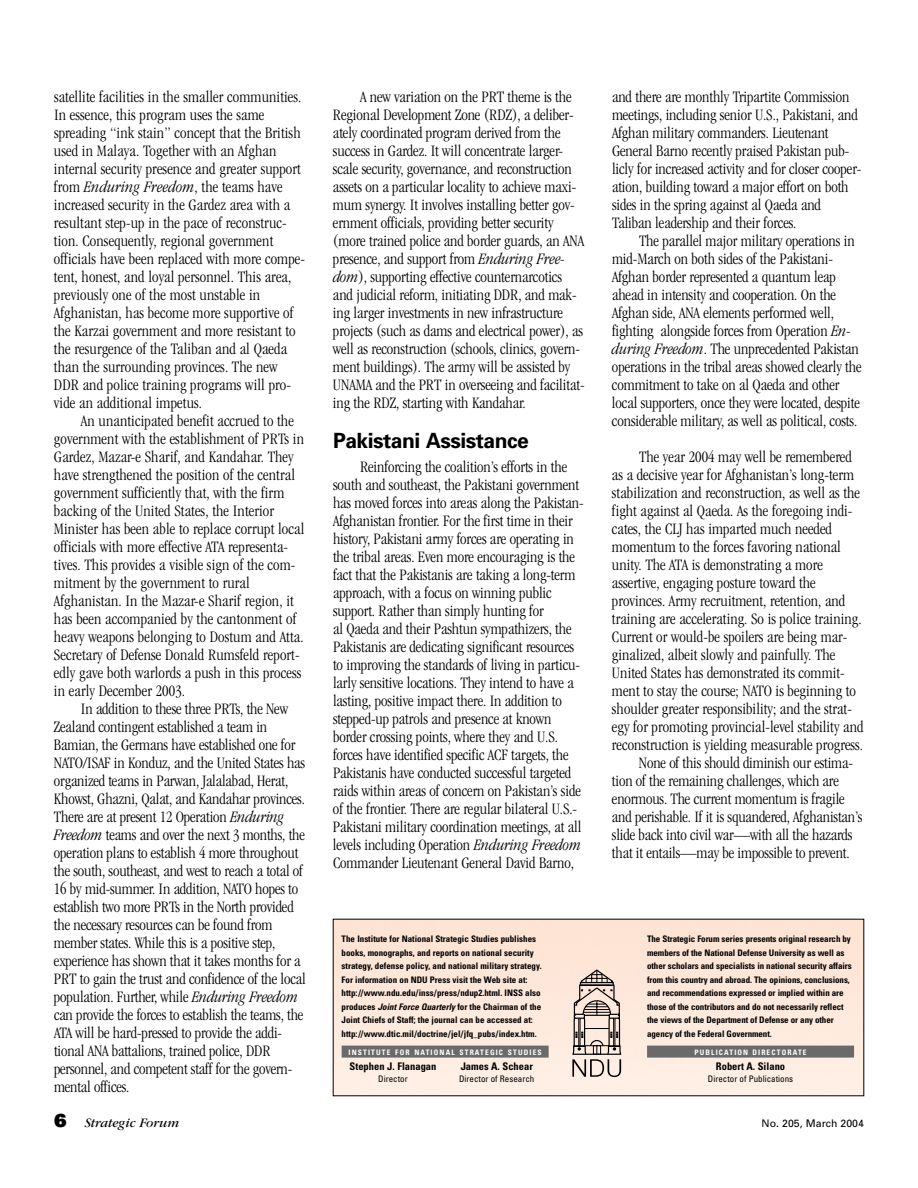
<style>
.page{position:relative;width:918px;height:1188px;background:#fff}
.page>*{position:absolute;margin:0;border:0;box-sizing:border-box;transform-origin:0 0}
.t1{font:700 21px "Univers";letter-spacing:-.02em;color:#000}
.t2{font:300 condensed 16.5px/18px "Garamond";letter-spacing:-.005em;color:#000}
.t3{font:italic 13.5px "Garamond";color:#000}
.t4{font:700 condensed 10.5px "Univers";color:#000}
.t5{font:10.5px "Univers";color:#000}
.t6{font:700 condensed 9px/13.5px "Univers";letter-spacing:-.01em;color:#000}
.t7{font:condensed 9px "Univers";color:#000}
.t8{font:700 condensed 7.5px "Univers";letter-spacing:.15em;color:#fff}
.s1{font-style:italic}
.s2{font-family:"Univers";font-weight:900;font-style:normal;font-size:18px}
</style>
<div class="page">
<svg style="left:572px;top:969px;width:49px;height:108px;background:#bcada4"></svg>
<div style="left:647px;top:1046px;width:207px;height:12px;background:#6a6a6a"></div>
<div style="left:342px;top:1046px;width:207px;height:12px;background:#6a6a6a"></div>
<p class="t2" style="left:54px;top:89px;width:253px">satellite facilities in the smaller communities.<br>In essence, this program uses the same spreading “ink stain” concept that the British used in Malaya. Together with an Afghan internal security presence and greater support from <span class="s1">Enduring Freedom</span>, the teams have increased security in the Gardez area with a resultant step-up in the pace of reconstruc&shy;tion. Consequently, regional government officials have been replaced with more compe&shy;tent, honest, and loyal personnel. This area, previously one of the most unstable in Afghanistan, has become more supportive of the Karzai government and more resistant to the resurgence of the Taliban and al Qaeda than the surrounding provinces. The new DDR and police training programs will pro&shy;vide an additional impetus.</p>
<p class="t2" style="left:54px;top:413px;width:252px;text-indent:27px">An unanticipated benefit accrued to the government with the establishment of PRTs in Gardez, Mazar-e Sharif, and Kandahar. They have strengthened the position of the central government sufficiently that, with the firm backing of the United States, the Interior Minister has been able to replace corrupt local officials with more effective ATA representa&shy;tives. This provides a visible sign of the com&shy;mitment by the government to rural Afghanistan. In the Mazar-e Sharif region, it has been accompanied by the cantonment of heavy weapons belonging to Dostum and Atta.<br>Secretary of Defense Donald Rumsfeld report&shy;edly gave both warlords a push in this process in early December 2003.</p>
<p class="t2" style="left:54px;top:701px;width:253px;text-indent:27px">In addition to these three PRTs, the New Zealand contingent established a team in Bamian, the Germans have established one for NATO/ISAF in Konduz, and the United States has organized teams in Parwan, Jalalabad, Herat, Khowst, Ghazni, Qalat, and Kandahar provinces.<br>There are at present 12 Operation <span class="s1">Enduring Freedom</span> teams and over the next 3 months, the operation plans to establish 4 more throughout the south, southeast, and west to reach a total of 16 by mid-summer. In addition, NATO hopes to establish two more PRTs in the North provided the necessary resources can be found from member states. While this is a positive step, experience has shown that it takes months for a PRT to gain the trust and confidence of the local population. Further, while <span class="s1">Enduring Freedom </span>can provide the forces to establish the teams, the ATA will be hard-pressed to provide the addi&shy;tional ANA battalions, trained police, DDR personnel, and competent staff for the govern&shy;mental offices.</p>
<p class="t2" style="left:333px;top:89px;width:253px;text-indent:27px">A new variation on the PRT theme is the Regional Development Zone (RDZ), a deliber&shy;ately coordinated program derived from the success in Gardez. It will concentrate larger&shy;scale security, governance, and reconstruction assets on a particular locality to achieve maxi&shy;mum synergy. It involves installing better gov&shy;ernment officials, providing better security (more trained police and border guards, an ANA presence, and support from <span class="s1">Enduring Free&shy;dom</span>), supporting effective counternarcotics and judicial reform, initiating DDR, and mak&shy;ing larger investments in new infrastructure projects (such as dams and electrical power), as well as reconstruction (schools, clinics, govern&shy;ment buildings). The army will be assisted by UNAMA and the PRT in overseeing and facilitat&shy;ing the RDZ, starting with Kandahar.</p>
<p class="t1" style="left:333px;top:433px;width:197px">Pakistani Assistance</p>
<p class="t2" style="left:333px;top:459px;width:252px;text-indent:27px">Reinforcing the coalition’s efforts in the south and southeast, the Pakistani government has moved forces into areas along the Pakistan-Afghanistan frontier. For the first time in their history, Pakistani army forces are operating in the tribal areas. Even more encouraging is the fact that the Pakistanis are taking a long-term approach, with a focus on winning public support. Rather than simply hunting for<br>al Qaeda and their Pashtun sympathizers, the Pakistanis are dedicating significant resources to improving the standards of living in particu&shy;larly sensitive locations. They intend to have a lasting, positive impact there. In addition to stepped-up patrols and presence at known border crossing points, where they and U.S. forces have identified specific ACF targets, the Pakistanis have conducted successful targeted raids within areas of concern on Pakistan’s side of the frontier. There are regular bilateral U.S.- Pakistani military coordination meetings, at all levels including Operation <span class="s1">Enduring Freedom </span>Commander Lieutenant General David Barno,</p>
<p class="t6" style="left:342px;top:933px;width:202px">The Institute for National Strategic Studies publishes books, monographs, and reports on national security strategy, defense policy, and national military strategy.<br>For information on NDU Press visit the Web site at: http://www.ndu.edu/inss/press/ndup2.html. INSS also produces <span class="s1">Joint Force Quarterly</span> for the Chairman of the Joint Chiefs of Staff; the journal can be accessed at: http://www.dtic.mil/doctrine/jel/jfq_pubs/index.htm.</p>
<p class="t8" style="left:349px;top:1049px;width:195px">INSTITUTE FOR NATIONAL STRATEGIC STUDIES</p>
<p class="t4" style="left:350px;top:1062px;width:88px">Stephen J. Flanagan</p>
<p class="t4" style="left:461px;top:1062px;width:74px">James A. Schear</p>
<p class="t7" style="left:378px;top:1075px;width:31px">Director</p>
<p class="t7" style="left:459px;top:1075px;width:77px">Director of Research</p>
<p class="t2" style="left:612px;top:89px;width:251px">and there are monthly Tripartite Commission meetings, including senior U.S., Pakistani, and Afghan military commanders. Lieutenant General Barno recently praised Pakistan pub&shy;licly for increased activity and for closer cooper&shy;ation, building toward a major effort on both sides in the spring against al Qaeda and Taliban leadership and their forces.</p>
<p class="t2" style="left:612px;top:233px;width:251px;text-indent:27px">The parallel major military operations in mid-March on both sides of the Pakistani-Afghan border represented a quantum leap ahead in intensity and cooperation. On the Afghan side, ANA elements performed well, fighting alongside forces from Operation <span class="s1">En&shy;during Freedom</span>. The unprecedented Pakistan operations in the tribal areas showed clearly the commitment to take on al Qaeda and other local supporters, once they were located, despite considerable military, as well as political, costs.</p>
<p class="t2" style="left:639px;top:449px;width:214px">The year 2004 may well be remembered</p>
<p class="t2" style="left:612px;top:467px;width:244px">as a decisive year for Afghanistan’s long-term</p>
<p class="t2" style="left:612px;top:485px;width:250px">stabilization and reconstruction, as well as the</p>
<p class="t2" style="left:612px;top:503px;width:242px">fight against al Qaeda. As the foregoing indi-</p>
<p class="t2" style="left:612px;top:521px;width:222px">cates, the CLJ has imparted much needed</p>
<p class="t2" style="left:612px;top:539px;width:230px">momentum to the forces favoring national</p>
<p class="t2" style="left:612px;top:557px;width:212px">unity. The ATA is demonstrating a more</p>
<p class="t2" style="left:612px;top:575px;width:205px">assertive, engaging posture toward the</p>
<p class="t2" style="left:612px;top:593px;width:235px">provinces. Army recruitment, retention, and</p>
<p class="t2" style="left:612px;top:611px;width:251px">training are accelerating. So is police training.</p>
<p class="t2" style="left:612px;top:629px;width:237px">Current or would-be spoilers are being mar-</p>
<p class="t2" style="left:612px;top:647px;width:225px">ginalized, albeit slowly and painfully. The</p>
<p class="t2" style="left:612px;top:665px;width:234px">United States has demonstrated its commit-</p>
<p class="t2" style="left:612px;top:683px;width:245px">ment to stay the course; NATO is beginning to</p>
<p class="t2" style="left:612px;top:701px;width:241px">shoulder greater responsibility; and the strat-</p>
<p class="t2" style="left:612px;top:719px;width:253px">egy for promoting provincial-level stability and</p>
<p class="t2" style="left:612px;top:737px;width:253px">reconstruction is yielding measurable progress.</p>
<p class="t2" style="left:639px;top:755px;width:215px">None of this should diminish our estima-</p>
<p class="t2" style="left:612px;top:773px;width:228px">tion of the remaining challenges, which are</p>
<p class="t2" style="left:612px;top:791px;width:234px">enormous. The current momentum is fragile</p>
<p class="t2" style="left:612px;top:809px;width:252px">and perishable. If it is squandered, Afghanistan’s</p>
<p class="t2" style="left:612px;top:827px;width:242px">slide back into civil war—with all the hazards</p>
<p class="t2" style="left:612px;top:845px;width:239px">that it entails—may be impossible to prevent.</p>
<p class="t6" style="left:647px;top:933px;width:206px">The Strategic Forum series presents original research by members of the National Defense University as well as other scholars and specialists in national security affairs from this country and abroad. The opinions, conclusions, and recommendations expressed or implied within are those of the contributors and do not necessarily reflect the views of the Department of Defense or any other agency of the Federal Government.</p>
<p class="t8" style="left:695px;top:1049px;width:114px">PUBLICATION DIRECTORATE</p>
<p class="t4" style="left:716px;top:1062px;width:71px">Robert A. Silano</p>
<p class="t7" style="left:708px;top:1075px;width:87px">Director of Publications</p>
<p class="t3" style="left:54px;top:1119px;width:127px"><span class="s2">6</span> Strategic Forum</p>
<p class="t5" style="left:762px;top:1120px;width:104px">No. 205, March 2004</p>
</div>
